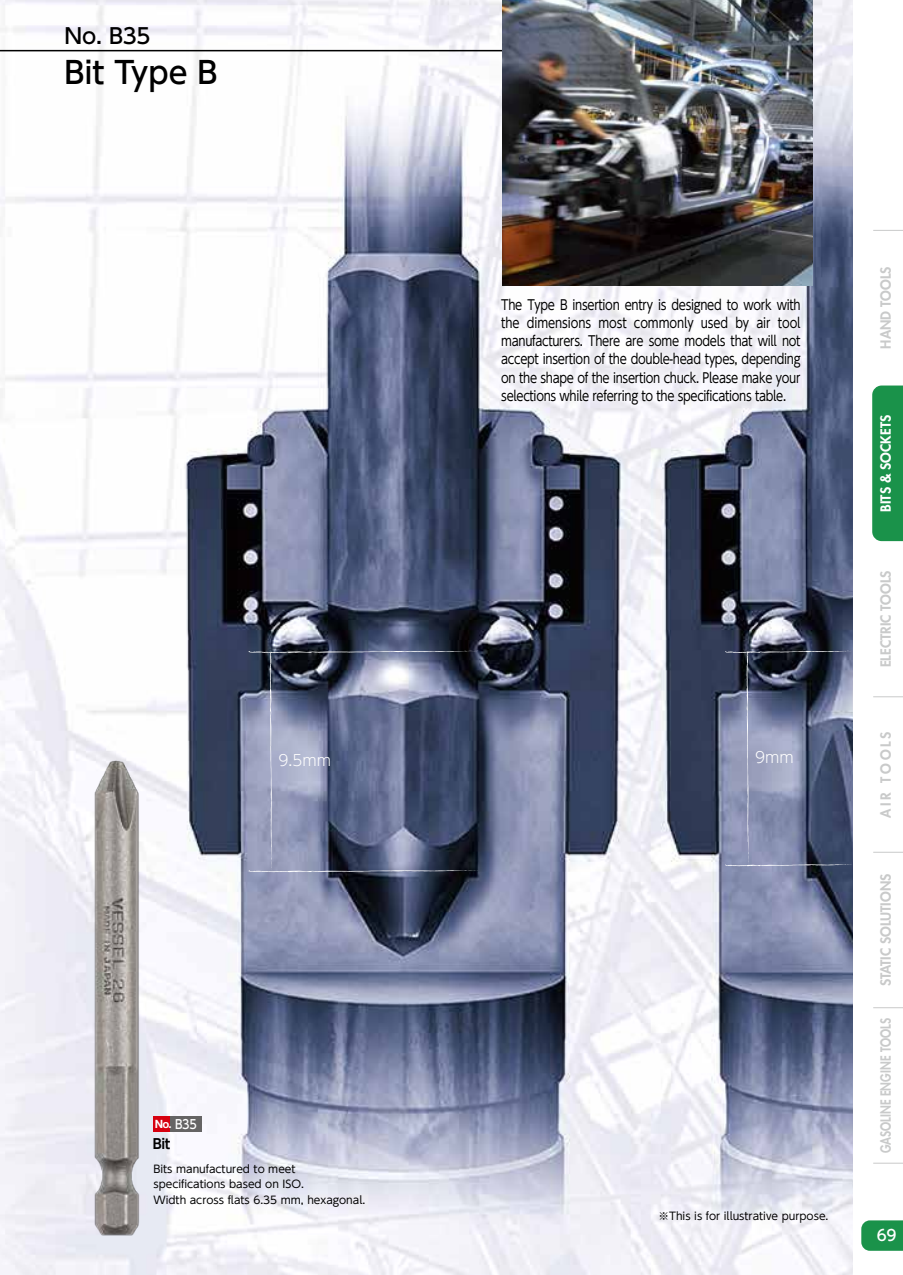
<style>
.page{position:relative;width:903px;height:1275px;background:#fff}
.page>*{position:absolute;margin:0;border:0;box-sizing:border-box;transform-origin:0 0}
.t1{font:500 30.45px "UD Shin Go Pro";color:#000}
.t2{font:500 21.35px "UD Shin Go Pro";color:#000}
.t3{font:300 15.22px "UD Shin Go Pro";color:#fff}
.t4{font:500 15.22px "UD Shin Go Pro";color:#fff}
.t5{font:13.65px/18.2px "UD Shin Go Pro";letter-spacing:-.025em;color:#000;text-align:justify;scale:.84 1}
.t6{font:800 13.65px "Futura Std";color:#c9caca}
.t7{font:800 13.65px "Futura Std";color:#c9caca;scale:.85 1}
.t8{font:800 13.65px "Futura Std";color:#fff}
.t9{font:700 13.65px "UD Shin Go Pro De";color:#000}
.t10{font:700 11.38px "Helvetica Neue LT Std";color:#fff}
.t11{font:10.67px/15.2px "UD Shin Go Pro";color:#000}
.s1{font-family:"UD Shin Go Pro";font-weight:500;font-size:12.6px}
</style>
<div class="page">
<img style="left:0;top:0;width:852px;height:1275px">
<img style="left:497px;top:292px;width:313px;height:120px">
<div style="left:153px;top:1116px;width:17px;height:16px;background:#d7000f"></div>
<div style="left:170px;top:1116px;width:32px;height:16px;background:#656464"></div>
<hr style="left:0;top:50px;width:502px;height:1px;background:#000">
<img style="left:502px;top:0;width:311px;height:286px">
<img style="left:88px;top:751px;width:58px;height:492px">
<svg style="left:248px;top:650px;width:231px;height:223px;background:#646c89"></svg>
<svg style="left:725px;top:650px;width:128px;height:217px;background:#676f8c"></svg>
<svg style="left:861px;top:1220px;width:42px;height:31px"></svg>
<div style="left:872px;top:385px;width:31px;height:156px;background:#1a924a"></div>
<hr style="left:873px;top:230px;width:30px;height:1px;background:#c9caca">
<hr style="left:873px;top:696px;width:30px;height:1px;background:#c9caca">
<hr style="left:873px;top:1163px;width:30px;height:1px;background:#c9caca">
<hr style="left:873px;top:1007px;width:30px;height:1px;background:#c9caca">
<hr style="left:873px;top:852px;width:30px;height:1px;background:#c9caca">
<h2 class="t2" style="left:64px;top:19px;width:87px">No. B35</h2>
<h1 class="t1" style="left:64px;top:47px;width:155px">Bit Type B</h1>
<p class="t5" style="left:501px;top:295px;width:358px">The Type B insertion entry is designed to work with the dimensions most commonly used by air tool manufacturers. There are some models that will not accept insertion of the double-head types, depending on the shape of the insertion chuck. Please make your selections while referring to the specifications table.</p>
<p class="t3" style="left:279px;top:748px;width:54px">9.5mm</p>
<p class="t3" style="left:755px;top:745px;width:40px">9mm</p>
<p class="t10" style="left:155px;top:1117px;width:43px">No. <span class="s1">B35</span></p>
<p class="t9" style="left:153px;top:1133px;width:19px">Bit</p>
<p class="t11" style="left:153px;top:1161px;width:213px">Bits manufactured to meet specifications based on ISO.<br>Width across flats 6.35 mm, hexagonal.</p>
<p class="t11" style="left:658px;top:1208px;width:171px">※This is for illustrative purpose.</p>
<p class="t6" style="left:877px;top:349px;width:83px;rotate:-90deg">HAND TOOLS</p>
<p class="t8" style="left:877px;top:512px;width:98px;rotate:-90deg">BITS &amp; SOCKETS</p>
<p class="t6" style="left:877px;top:667px;width:98px;rotate:-90deg">ELECTRIC TOOLS</p>
<p class="t6" style="left:877px;top:818px;width:88px;rotate:-90deg">AIR TOOLS</p>
<p class="t6" style="left:877px;top:986px;width:114px;rotate:-90deg">STATIC SOLUTIONS</p>
<p class="t7" style="left:877px;top:1153px;width:161px;rotate:-90deg">GASOLINE ENGINE TOOLS</p>
<p class="t4" style="left:877px;top:1223px;width:21px">69</p>
</div>
